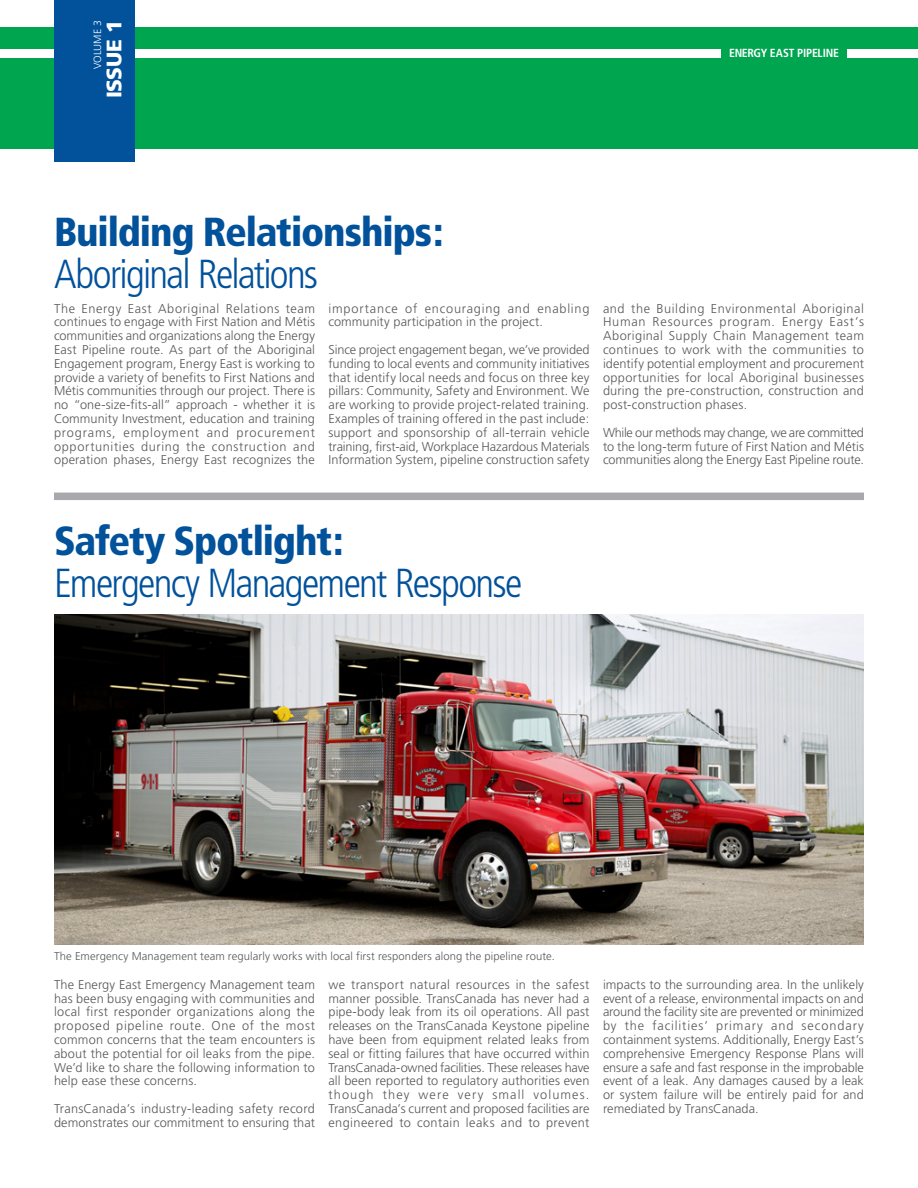
<style>
.page{position:relative;width:918px;height:1188px;background:#fff}
.page>*{position:absolute;margin:0;border:0;box-sizing:border-box;transform-origin:0 0}
.Subhead_1_BOLD{font:300 condensed 40.5px/42px "Frutiger";letter-spacing:-.045em;color:#01519b}
.Subhead_1_BOLD-2{font:900 condensed 40.5px/42px "Frutiger";letter-spacing:-.025em;color:#01519b}
.t1{font:900 21px "Frutiger";letter-spacing:-.02em;color:#fff}
.Text{font:300 12.75px/13.8px "Frutiger";letter-spacing:.01em;color:#57585a;text-align:justify}
.Text-2{font:300 12.75px/13.8px "Frutiger";letter-spacing:.045em;color:#57585a}
.t2{font:700 condensed 11.7px "Frutiger";letter-spacing:-.02em;color:#fff}
.Asterix___Captions{font:300 11.25px "Frutiger";letter-spacing:.01em;color:#57585a}
.t3{font:300 10.5px "Frutiger";letter-spacing:.01em;color:#fff}
.s1{font-weight:300}
.s2{font-weight:900}
</style>
<div class="page">
<div style="left:54px;top:493px;width:810px;height:7px;background:#a8a9ad"></div>
<div style="left:0;top:27px;width:918px;height:121px;background:#00a54f"></div>
<div style="left:0;top:49px;width:721px;height:8px;background:#fff"></div>
<div style="left:54px;top:0;width:81px;height:162px;background:#01519b"></div>
<div style="left:847px;top:49px;width:71px;height:8px;background:#fff"></div>
<img style="left:54px;top:614px;width:810px;height:331px">
<p class="t3" style="left:91px;top:69px;width:50px;rotate:-90deg">VOLUME 3</p>
<h2 class="t1" style="left:101px;top:98px;width:79px;rotate:-90deg">ISSUE 1</h2>
<p class="t2" style="left:729px;top:46px;width:111px">ENERGY EAST PIPELINE</p>
<p class="Subhead_1_BOLD-2" style="left:54px;top:211px;width:391px">Building Relationships:<br><span class="s1">Aboriginal Relations</span></p>
<p class="Text" style="left:54px;top:301px;width:263px">The Energy East Aboriginal Relations team continues to engage with First Nation and Métis communities and organizations along the Energy East Pipeline route. As part of the Aboriginal Engagement program, Energy East is working to provide a variety of benefits to First Nations and Métis communities through our project. There is no “one-size-fits-all” approach - whether it is Community Investment, education and training programs, employment and procurement opportunities during the construction and operation phases, Energy East recognizes the</p>
<p class="Text-2" style="left:328px;top:301px;width:262px">importance of encouraging and enabling community participation in the project.</p>
<p class="Text" style="left:328px;top:343px;width:263px">Since project engagement began, we’ve provided funding to local events and community initiatives that identify local needs and focus on three key pillars: Community, Safety and Environment. We are working to provide project-related training.<br>Examples of training offered in the past include: support and sponsorship of all-terrain vehicle training, first-aid, Workplace Hazardous Materials Information System, pipeline construction safety</p>
<p class="Text" style="left:603px;top:301px;width:263px">and the Building Environmental Aboriginal Human Resources program. Energy East’s Aboriginal Supply Chain Management team continues to work with the communities to identify potential employment and procurement opportunities for local Aboriginal businesses during the pre-construction, construction and post-construction phases.</p>
<p class="Text" style="left:603px;top:426px;width:262px">While our methods may change, we are committed to the long-term future of First Nation and Métis communities along the Energy East Pipeline route.</p>
<p class="Subhead_1_BOLD" style="left:54px;top:521px;width:470px"><span class="s2">Safety Spotlight:<br></span>Emergency Management Response</p>
<p class="Asterix___Captions" style="left:54px;top:950px;width:502px">The Emergency Management team regularly works with local first responders along the pipeline route.</p>
<p class="Text" style="left:54px;top:978px;width:263px">The Energy East Emergency Management team has been busy engaging with communities and local first responder organizations along the proposed pipeline route. One of the most common concerns that the team encounters is about the potential for oil leaks from the pipe.<br>We’d like to share the following information to help ease these concerns.</p>
<p class="Text" style="left:54px;top:1102px;width:263px">TransCanada’s industry-leading safety record demonstrates our commitment to ensuring that</p>
<p class="Text" style="left:328px;top:978px;width:263px">we transport natural resources in the safest manner possible. TransCanada has never had a pipe-body leak from its oil operations. All past releases on the TransCanada Keystone pipeline have been from equipment related leaks from seal or fitting failures that have occurred within TransCanada-owned facilities. These releases have all been reported to regulatory authorities even though they were very small volumes.<br>TransCanada’s current and proposed facilities are engineered to contain leaks and to prevent</p>
<p class="Text" style="left:603px;top:978px;width:263px">impacts to the surrounding area. In the unlikely event of a release, environmental impacts on and around the facility site are prevented or minimized by the facilities’ primary and secondary containment systems. Additionally, Energy East’s comprehensive Emergency Response Plans will ensure a safe and fast response in the improbable event of a leak. Any damages caused by a leak or system failure will be entirely paid for and remediated by TransCanada.</p>
</div>
